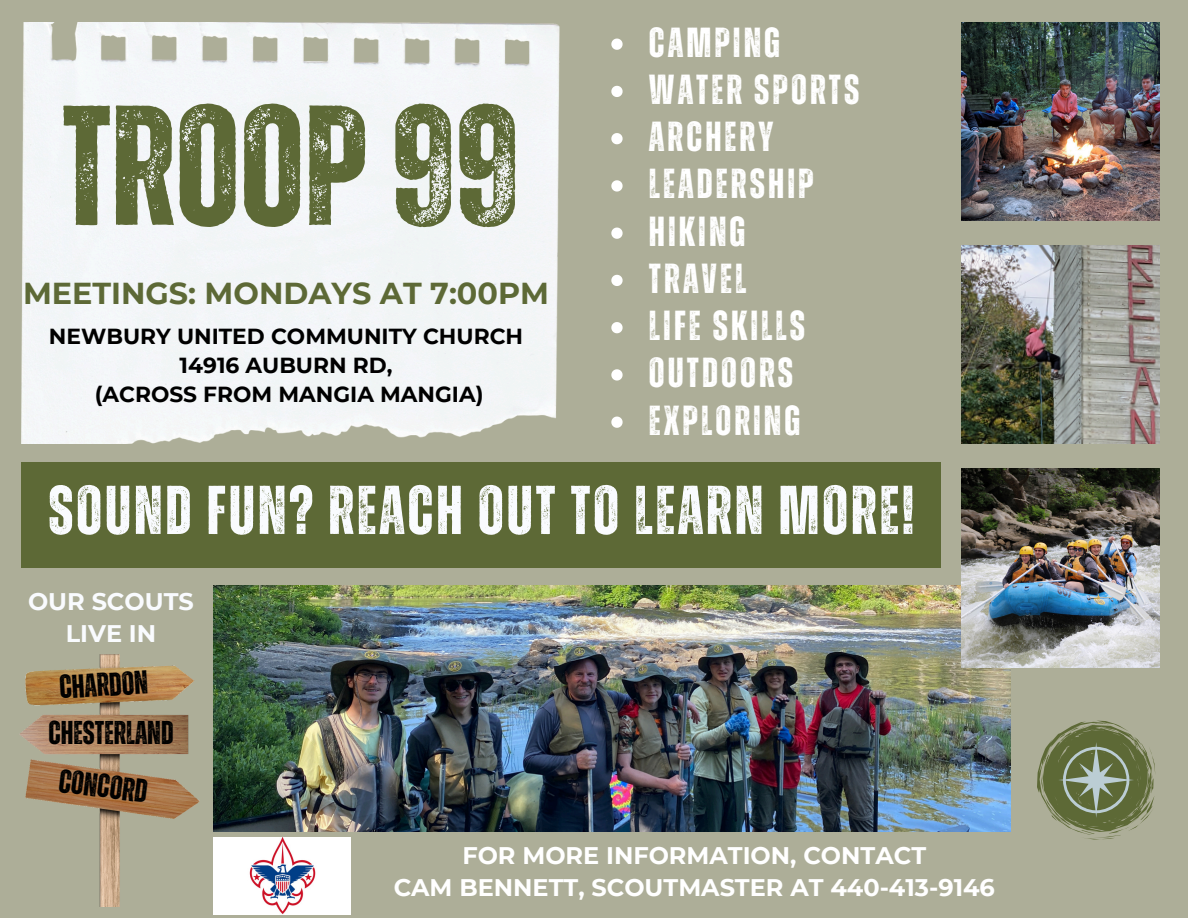
<style>
.page{position:relative;width:1188px;height:918px;background:#adae98}
.page>*{position:absolute;margin:0;border:0;box-sizing:border-box;transform-origin:0 0}
.t1{font:700 170.7px "Zuume Rough";color:#5d6936}
.t2{font:700 69px "Zuume Rough";letter-spacing:.04em;color:#f9fbfe}
.t3{font:700 42px "Zuume Rough";letter-spacing:.075em;color:#fff}
.t4{font:700 33px "Zuume Rough";color:#000}
.t5{font:700 30.3px "Montserrat";color:#5d6936}
.t6{font:700 24px "Montserrat";color:#fff}
.t7{font:700 24px "Montserrat";color:#f9fbfe}
.t8{font:700 21.6px "Montserrat";color:#000}
</style>
<div class="page">
<img style="left:214px;top:586px;width:796px;height:245px">
<div style="left:21px;top:462px;width:920px;height:106px;background:#5d6936"></div>
<div style="left:21px;top:22px;width:538px;height:421px;background:#f3f5f8"></div>
<svg style="left:1037px;top:721px;width:118px;height:118px"></svg>
<img style="left:20px;top:654px;width:180px;height:252px">
<img style="left:961px;top:22px;width:199px;height:199px">
<img style="left:961px;top:245px;width:199px;height:199px">
<img style="left:961px;top:469px;width:199px;height:198px">
<img style="left:213px;top:838px;width:137px;height:76px">
<svg style="left:611px;top:39px;width:12px;height:11px"></svg>
<svg style="left:611px;top:86px;width:12px;height:11px"></svg>
<svg style="left:611px;top:133px;width:12px;height:11px"></svg>
<svg style="left:611px;top:180px;width:12px;height:12px"></svg>
<svg style="left:611px;top:228px;width:12px;height:11px"></svg>
<svg style="left:611px;top:275px;width:12px;height:11px"></svg>
<svg style="left:611px;top:322px;width:12px;height:11px"></svg>
<svg style="left:611px;top:369px;width:12px;height:12px"></svg>
<svg style="left:611px;top:417px;width:12px;height:11px"></svg>
<p class="t1" style="left:62px;top:88px;width:459px">TROOP99</p>
<p class="t5" style="left:23px;top:275px;width:527px">MEETINGS: MONDAYS AT 7:00PM</p>
<p class="t8" style="left:49px;top:323px;width:476px">NEWBURY UNITED COMMUNITY CHURCH</p>
<p class="t8" style="left:180px;top:352px;width:214px">14916 AUBURN RD,</p>
<p class="t8" style="left:95px;top:381px;width:390px">(ACROSS FROM MANGIA MANGIA)</p>
<p class="t3" style="left:649px;top:23px;width:133px">CAMPING</p>
<p class="t3" style="left:649px;top:70px;width:212px">WATER SPORTS</p>
<p class="t3" style="left:649px;top:117px;width:126px">ARCHERY</p>
<h5 class="t3" style="left:649px;top:165px;width:166px">LEADERSHIP</h5>
<h5 class="t3" style="left:649px;top:212px;width:98px">HIKING</h5>
<h5 class="t3" style="left:649px;top:259px;width:99px">TRAVEL</h5>
<p class="t3" style="left:649px;top:306px;width:158px">LIFE SKILLS</p>
<p class="t3" style="left:649px;top:354px;width:146px">OUTDOORS</p>
<p class="t3" style="left:649px;top:401px;width:153px">EXPLORING</p>
<p class="t2" style="left:48px;top:479px;width:867px">SOUND FUN? REACH OUT TO LEARN MORE!</p>
<p class="t7" style="left:28px;top:587px;width:167px">OUR SCOUTS</p>
<p class="t7" style="left:66px;top:619px;width:92px">LIVE IN</p>
<h2 class="t4" style="left:59px;top:672px;width:90px;rotate:-3deg">CHARDON</h2>
<p class="t4" style="left:48px;top:718px;width:127px">CHESTERLAND</p>
<p class="t4" style="left:61px;top:766px;width:90px;rotate:7deg">CONCORD</p>
<p class="t6" style="left:462px;top:840px;width:465px">FOR MORE INFORMATION, CONTACT</p>
<p class="t6" style="left:394px;top:872px;width:603px">CAM BENNETT, SCOUTMASTER AT 440-413-9146</p>
</div>
